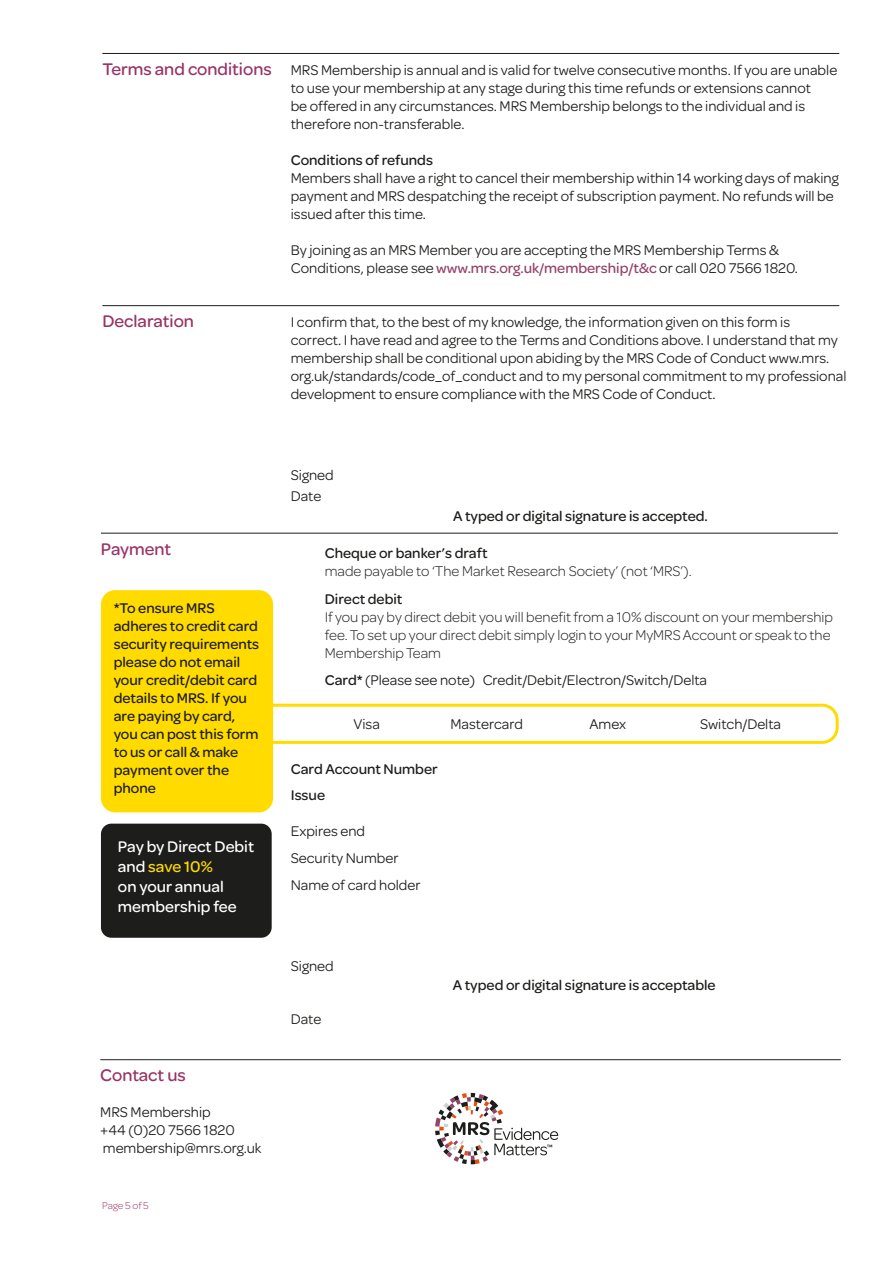
<style>
.page{position:relative;width:893px;height:1263px;background:#fff}
.page>*{position:absolute;margin:0;border:0;box-sizing:border-box;transform-origin:0 0}
.subhead{font:500 18px "Omnes";color:#936}
.t1{font:500 16.5px/19.8px "Omnes";color:#fff}
.body{font:15px/18px "Omnes";color:#1d1d1b}
.body-2{font:500 15px/18px "Omnes";color:#1d1d1b}
.list{font:300 15px/18px "Omnes";color:#1d1d1b}
.list-2{font:15px "Omnes";color:#1d1d1b}
.t2{font:300 10.5px "Omnes";color:#936}
.s1{font-weight:500;color:#92446a}
.s2{color:#ffdb00}
.s3{font-weight:500}
</style>
<div class="page">
<div style="left:241px;top:704px;width:598px;height:40px;border:3px solid #ffdb00;border-radius:15px"></div>
<hr style="left:100px;top:1059px;width:741px;height:1px;background:#1d1d1b">
<hr style="left:102px;top:53px;width:737px;height:1px;background:#1d1d1b">
<hr style="left:102px;top:305px;width:737px;height:1px;background:#1d1d1b">
<hr style="left:101px;top:533px;width:737px;height:1px;background:#1d1d1b">
<div style="left:101px;top:824px;width:171px;height:114px;background:#1d1d1b;border-radius:10px"></div>
<svg style="left:435px;top:1093px;width:123px;height:71px"></svg>
<div style="left:101px;top:590px;width:172px;height:222px;background:#ffdb00;border-radius:14px"></div>
<p class="subhead" style="left:102px;top:57px;width:171px">Terms and conditions</p>
<p class="subhead" style="left:102px;top:309px;width:93px">Declaration</p>
<p class="body" style="left:291px;top:61px;width:548px">MRS Membership is annual and is valid for twelve consecutive months. If you are unable to use your membership at any stage during this time refunds or extensions cannot<br>be offered in any circumstances. MRS Membership belongs to the individual and is therefore non-transferable.</p>
<p class="body-2" style="left:291px;top:151px;width:144px">Conditions of refunds</p>
<p class="body" style="left:291px;top:169px;width:549px">Members shall have a right to cancel their membership within 14 working days of making payment and MRS despatching the receipt of subscription payment. No refunds will be issued after this time.</p>
<p class="body" style="left:291px;top:241px;width:509px">By joining as an MRS Member you are accepting the MRS Membership Terms &amp;<br>Conditions, please see <span class="s1">www.mrs.org.uk/membership/t&amp;c</span> or call 020 7566 1820.</p>
<p class="body" style="left:291px;top:313px;width:557px">I confirm that, to the best of my knowledge, the information given on this form is<br>correct. I have read and agree to the Terms and Conditions above. I understand that my membership shall be conditional upon abiding by the MRS Code of Conduct www.mrs. org.uk/standards/code_of_conduct and to my personal commitment to my professional development to ensure compliance with the MRS Code of Conduct.</p>
<p class="subhead" style="left:101px;top:536px;width:72px">Payment</p>
<p class="body-2" style="left:114px;top:599px;width:147px">*To ensure MRS adheres to credit card security requirements please do not email your credit/debit card details to MRS. If you are paying by card, you can post this form to us or call &amp; make payment over the phone</p>
<p class="t1" style="left:118px;top:836px;width:138px">Pay by Direct Debit and <span class="s2">save 10%<br></span>on your annual membership fee</p>
<p class="subhead" style="left:100px;top:1063px;width:87px">Contact us</p>
<p class="body" style="left:100px;top:1102px;width:112px">MRS Membership</p>
<p class="body" style="left:100px;top:1120px;width:136px">+44 (0)20 7566 1820</p>
<p class="body" style="left:103px;top:1138px;width:160px">membership@mrs.org.uk</p>
<p class="t2" style="left:102px;top:1199px;width:48px">Page 5 of 5</p>
<p class="body" style="left:291px;top:465px;width:44px">Signed</p>
<p class="body" style="left:291px;top:486px;width:32px">Date</p>
<p class="body-2" style="left:453px;top:506px;width:256px">A typed or digital signature is accepted.</p>
<p class="list" style="left:325px;top:544px;width:368px"><span class="s3">Cheque or banker’s draft<br></span>made payable to ‘The Market Research Society’ (not ‘MRS’).</p>
<p class="list" style="left:325px;top:589px;width:510px"><span class="s3">Direct debit<br></span>If you pay by direct debit you will benefit from a 10% discount on your membership fee. To set up your direct debit simply login to your MyMRS Account or speak to the Membership Team</p>
<p class="list-2" style="left:325px;top:670px;width:384px"><span class="s3">Card*</span> (Please see note) Credit/Debit/Electron/Switch/Delta</p>
<p class="list-2" style="left:353px;top:714px;width:28px">Visa</p>
<p class="list-2" style="left:450px;top:714px;width:74px">Mastercard</p>
<p class="list-2" style="left:589px;top:714px;width:38px">Amex</p>
<p class="list-2" style="left:700px;top:714px;width:83px">Switch/Delta</p>
<p class="body-2" style="left:291px;top:759px;width:148px">Card Account Number</p>
<p class="body-2" style="left:291px;top:786px;width:36px">Issue</p>
<p class="body" style="left:291px;top:822px;width:76px">Expires end</p>
<p class="body" style="left:291px;top:848px;width:109px">Security Number</p>
<p class="body" style="left:291px;top:875px;width:131px">Name of card holder</p>
<p class="body" style="left:291px;top:956px;width:44px">Signed</p>
<p class="body" style="left:291px;top:1009px;width:32px">Date</p>
<p class="body-2" style="left:453px;top:975px;width:264px">A typed or digital signature is acceptable</p>
</div>
